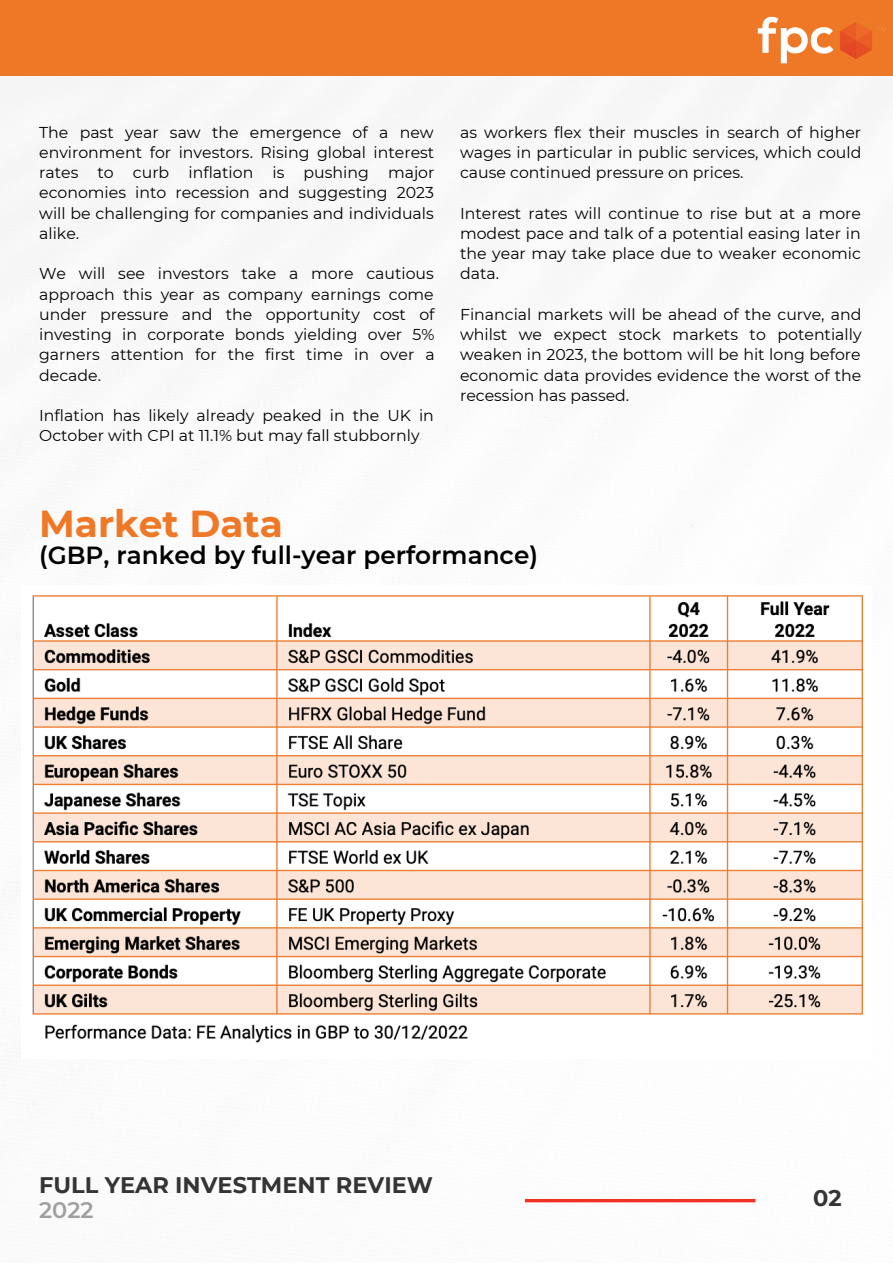
<style>
.page{position:relative;width:893px;height:1264px;background:#fff}
.page>*{position:absolute;margin:0;border:0;box-sizing:border-box;transform-origin:0 0}
.t1{font:700 37.5px "Montserrat";color:#ef7827}
.t2{font:600 24.75px "Montserrat";color:#000}
.t3{font:700 22.5px "Montserrat";color:#343434}
.t4{font:600 22.5px "Montserrat";color:#9f9f9f}
.t5{font:15.75px/20.2px "Montserrat";color:#000;text-align:justify}
</style>
<div class="page">
<svg style="left:525px;top:1198px;width:230px;height:4px"></svg>
<div style="left:0;top:0;width:892px;height:75px;background:#ef7827"></div>
<img style="left:32px;top:595px;width:831px;height:448px">
<img style="left:757px;top:16px;width:129px;height:48px">
<p class="t5" style="left:39px;top:122px;width:397px">The past year saw the emergence of a new environment for investors. Rising global interest rates to curb inflation is pushing major economies into recession and suggesting 2023 will be challenging for companies and individuals alike.</p>
<p class="t5" style="left:39px;top:264px;width:397px">We will see investors take a more cautious approach this year as company earnings come under pressure and the opportunity cost of investing in corporate bonds yielding over 5% garners attention for the first time in over a decade.</p>
<p class="t5" style="left:39px;top:405px;width:396px">Inflation has likely already peaked in the UK in<br>October with CPI at 11.1% but may fall stubbornly</p>
<p class="t5" style="left:460px;top:122px;width:403px">as workers flex their muscles in search of higher wages in particular in public services, which could cause continued pressure on prices.</p>
<p class="t5" style="left:460px;top:203px;width:402px">Interest rates will continue to rise but at a more modest pace and talk of a potential easing later in the year may take place due to weaker economic data.</p>
<p class="t5" style="left:460px;top:304px;width:403px">Financial markets will be ahead of the curve, and whilst we expect stock markets to potentially weaken in 2023, the bottom will be hit long before economic data provides evidence the worst of the recession has passed.</p>
<h1 class="t1" style="left:39px;top:501px;width:245px">Market Data</h1>
<h2 class="t2" style="left:39px;top:540px;width:500px">(GBP, ranked by full-year performance)</h2>
<h3 class="t3" style="left:39px;top:1171px;width:395px">FULL YEAR INVESTMENT REVIEW</h3>
<h3 class="t4" style="left:39px;top:1196px;width:56px">2022</h3>
<h3 class="t3" style="left:813px;top:1183px;width:30px">02</h3>
</div>
